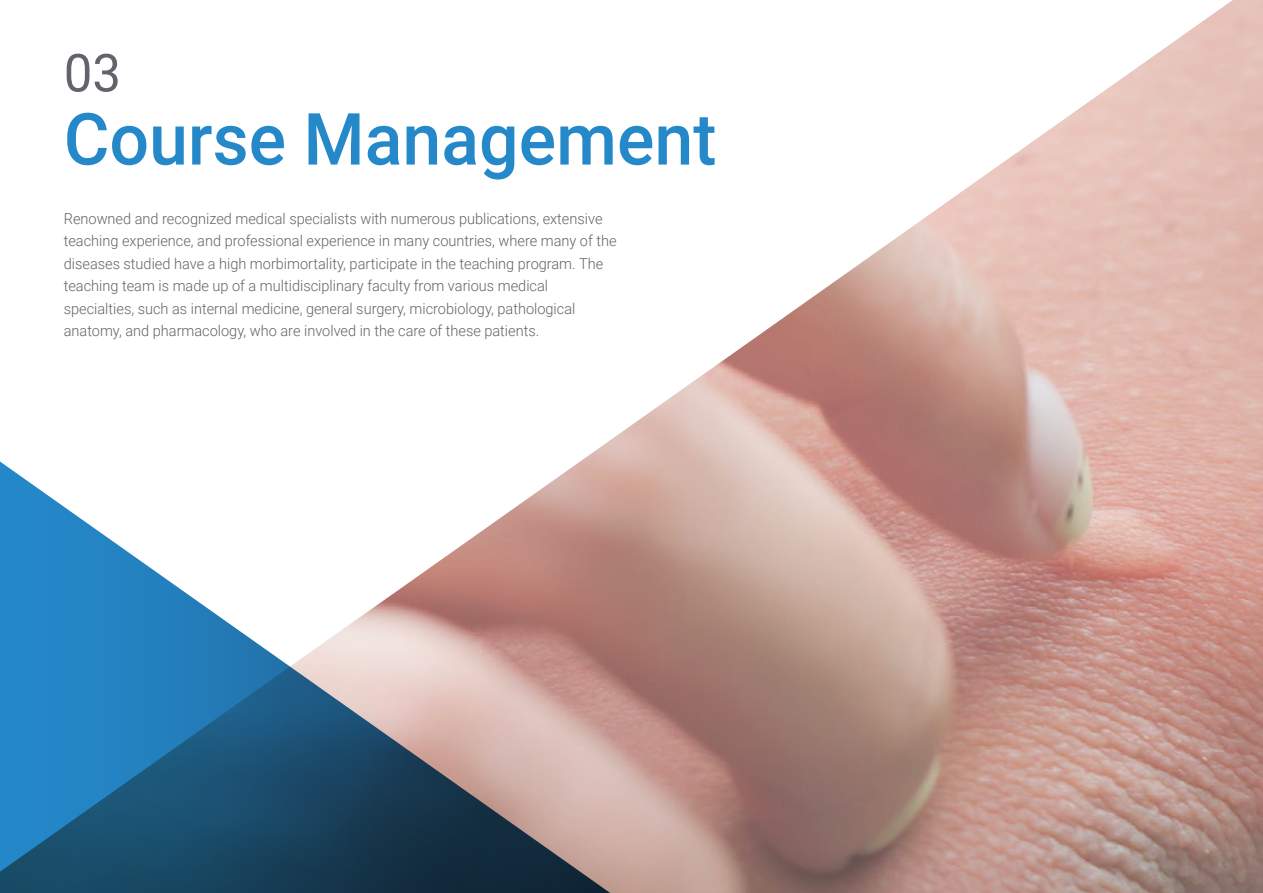
<style>
.page{position:relative;width:1263px;height:893px;background:#fff}
.page>*{position:absolute;margin:0;border:0;box-sizing:border-box;transform-origin:0 0}
.t1{font:500 72px "Roboto";color:#2488c9}
.t2{font:52.5px "Roboto";color:#61646a}
.t3{font:300 15px/22.5px "Roboto";color:#61646a}
</style>
<div class="page">
<img style="left:602px;top:0;width:661px;height:893px">
<svg style="left:0;top:446px;width:640px;height:447px"></svg>
<h2 class="t2" style="left:64px;top:36px;width:59px">03</h2>
<h1 class="t1" style="left:64px;top:89px;width:654px">Course Management</h1>
<p class="t3" style="left:64px;top:207px;width:554px">Renowned and recognized medical specialists with numerous publications, extensive teaching experience, and professional experience in many countries, where many of the diseases studied have a high morbimortality, participate in the teaching program. The teaching team is made up of a multidisciplinary faculty from various medical specialties, such as internal medicine, general surgery, microbiology, pathological anatomy, and pharmacology, who are involved in the care of these patients.</p>
</div>
